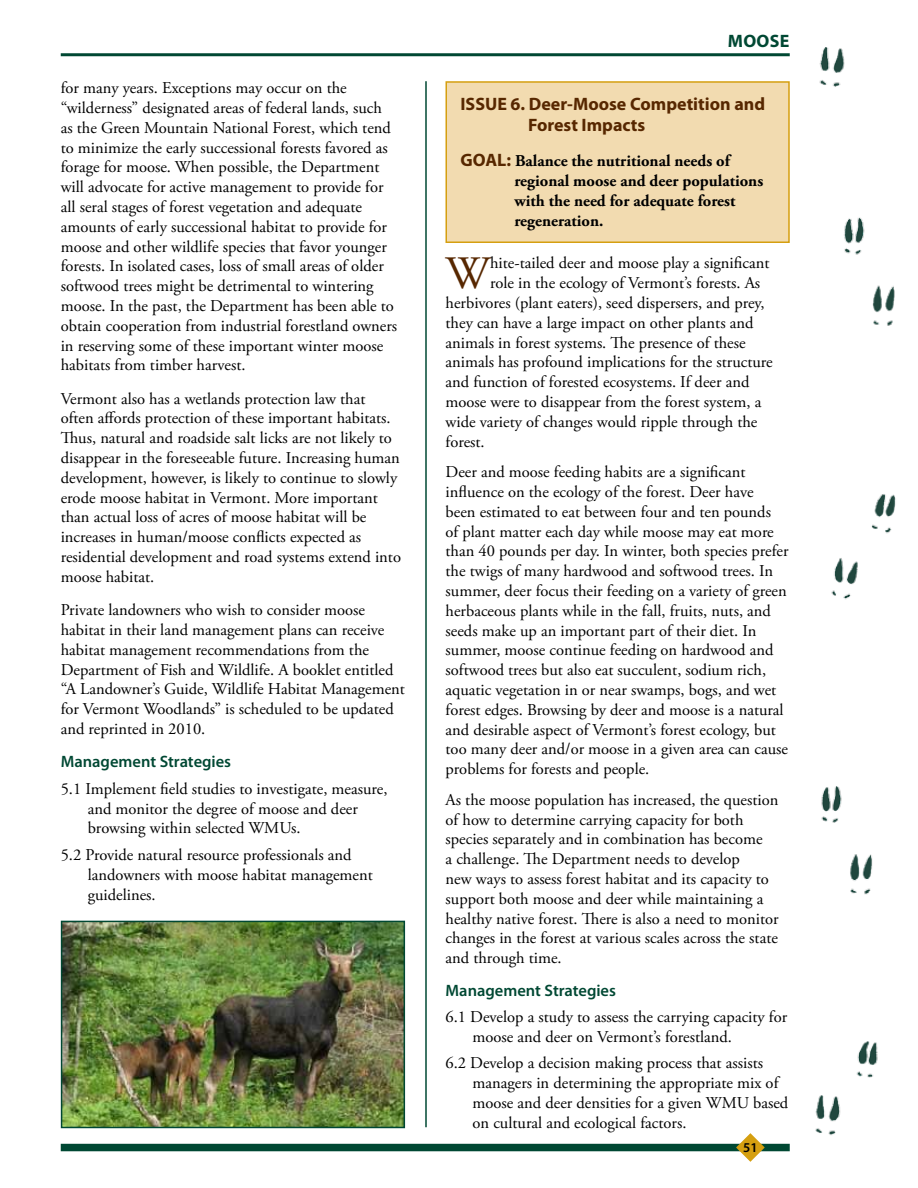
<style>
.page{position:relative;width:918px;height:1188px;background:#fff}
.page>*{position:absolute;margin:0;border:0;box-sizing:border-box;transform-origin:0 0}
.t1{font:46.35px "Adobe Garamond Pro";color:#572700}
.t2{font:700 18px/21.6px "Myriad Pro";color:#572700}
.t3{font:700 18px "Myriad Pro";color:#004833}
.t4{font:16.5px/19.8px "Adobe Garamond Pro";color:#000}
.t5{font:700 16.5px/19.8px "Adobe Garamond Pro";color:#000}
.t6{font:600 16.5px "Myriad Pro";color:#004833}
.t7{font:600 13.5px "Myriad Pro";color:#000}
.s1{font-family:"Myriad Pro";font-size:18px;color:#572700}
</style>
<div class="page">
<hr style="left:61px;top:53px;width:729px;height:3px;background:#004833">
<hr style="left:425px;top:81px;width:2px;height:1046px;background:#004833">
<div style="left:61px;top:1144px;width:729px;height:7px;background:#004833"></div>
<svg style="left:735px;top:1133px;width:31px;height:29px"></svg>
<img style="left:815px;top:47px;width:81px;height:1088px">
<div style="left:446px;top:82px;width:343px;height:160px;background:#f2dbb0"></div>
<div style="left:446px;top:81px;width:344px;height:162px;border:2px solid #d59f10"></div>
<img style="left:64px;top:924px;width:338px;height:201px">
<div style="left:61px;top:921px;width:344px;height:207px;border:2px solid #004833"></div>
<p class="t4" style="left:61px;top:79px;width:338px">for many years. Exceptions may occur on the “wilderness” designated areas of federal lands, such as the Green Mountain National Forest, which tend to minimize the early successional forests favored as forage for moose. When possible, the Department will advocate for active management to provide for all seral stages of forest vegetation and adequate amounts of early successional habitat to provide for moose and other wildlife species that favor younger forests. In isolated cases, loss of small areas of older softwood trees might be detrimental to wintering moose. In the past, the Department has been able to obtain cooperation from industrial forestland owners in reserving some of these important winter moose habitats from timber harvest.</p>
<p class="t4" style="left:61px;top:389px;width:342px">Vermont also has a wetlands protection law that often affords protection of these important habitats.<br>Thus, natural and roadside salt licks are not likely to disappear in the foreseeable future. Increasing human development, however, is likely to continue to slowly erode moose habitat in Vermont. More important than actual loss of acres of moose habitat will be increases in human/moose conflicts expected as residential development and road systems extend into moose habitat.</p>
<p class="t4" style="left:61px;top:601px;width:346px">Private landowners who wish to consider moose habitat in their land management plans can receive habitat management recommendations from the Department of Fish and Wildlife. A booklet entitled “A Landowner’s Guide, Wildlife Habitat Management for Vermont Woodlands” is scheduled to be updated and reprinted in 2010.</p>
<p class="t6" style="left:61px;top:751px;width:172px">Management Strategies</p>
<p class="t4" style="left:88px;top:779px;width:301px;text-indent:-27px">5.1 Implement field studies to investigate, measure, and monitor the degree of moose and deer browsing within selected WMUs.</p>
<p class="t4" style="left:88px;top:845px;width:287px;text-indent:-27px">5.2 Provide natural resource professionals and landowners with moose habitat management guidelines.</p>
<p class="t3" style="left:728px;top:29px;width:63px">MOOSE</p>
<p class="t2" style="left:528px;top:92px;width:239px;text-indent:-68px">ISSUE 6. Deer-Moose Competition and<br>Forest Impacts</p>
<p class="t5" style="left:514px;top:152px;width:250px;text-indent:-54px"><span class="s1">GOAL:</span> Balance the nutritional needs of regional moose and deer populations with the need for adequate forest regeneration.</p>
<h1 class="t1" style="left:446px;top:246px;width:46px">W</h1>
<p class="t4" style="left:490px;top:254px;width:281px">hite-tailed deer and moose play a significant</p>
<p class="t4" style="left:490px;top:274px;width:272px">role in the ecology of Vermont’s forests. As</p>
<p class="t4" style="left:446px;top:294px;width:320px">herbivores (plant eaters), seed dispersers, and prey,</p>
<p class="t4" style="left:446px;top:313px;width:309px">they can have a large impact on other plants and</p>
<p class="t4" style="left:446px;top:333px;width:302px">animals in forest systems. The presence of these</p>
<p class="t4" style="left:446px;top:353px;width:329px">animals has profound implications for the structure</p>
<p class="t4" style="left:446px;top:373px;width:305px">and function of forested ecosystems. If deer and</p>
<p class="t4" style="left:446px;top:393px;width:317px">moose were to disappear from the forest system, a</p>
<p class="t4" style="left:446px;top:412px;width:313px">wide variety of changes would ripple through the</p>
<p class="t4" style="left:446px;top:432px;width:41px">forest.</p>
<p class="t4" style="left:446px;top:463px;width:344px">Deer and moose feeding habits are a significant influence on the ecology of the forest. Deer have<br>been estimated to eat between four and ten pounds<br>of plant matter each day while moose may eat more than 40 pounds per day. In winter, both species prefer the twigs of many hardwood and softwood trees. In summer, deer focus their feeding on a variety of green herbaceous plants while in the fall, fruits, nuts, and seeds make up an important part of their diet. In summer, moose continue feeding on hardwood and softwood trees but also eat succulent, sodium rich, aquatic vegetation in or near swamps, bogs, and wet forest edges. Browsing by deer and moose is a natural and desirable aspect of Vermont’s forest ecology, but too many deer and/or moose in a given area can cause problems for forests and people.</p>
<p class="t4" style="left:446px;top:790px;width:335px">As the moose population has increased, the question of how to determine carrying capacity for both species separately and in combination has become<br>a challenge. The Department needs to develop<br>new ways to assess forest habitat and its capacity to support both moose and deer while maintaining a healthy native forest. There is also a need to monitor changes in the forest at various scales across the state and through time.</p>
<p class="t6" style="left:446px;top:979px;width:172px">Management Strategies</p>
<p class="t4" style="left:473px;top:1008px;width:316px;text-indent:-27px">6.1 Develop a study to assess the carrying capacity for moose and deer on Vermont’s forestland.</p>
<p class="t4" style="left:473px;top:1054px;width:317px;text-indent:-27px">6.2 Develop a decision making process that assists managers in determining the appropriate mix of moose and deer densities for a given WMU based on cultural and ecological factors.</p>
<p class="t7" style="left:743px;top:1139px;width:16px">51</p>
</div>
